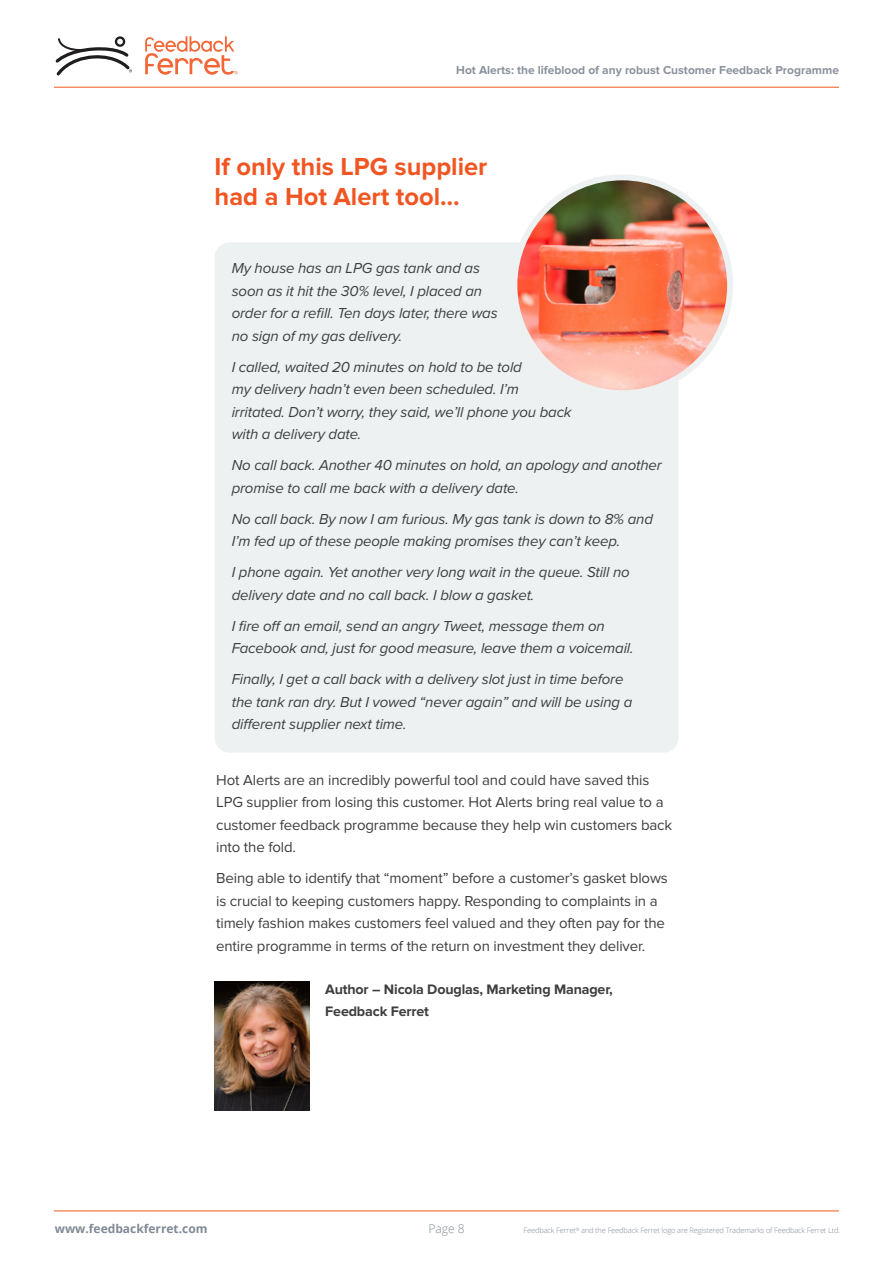
<style>
.page{position:relative;width:893px;height:1263px;background:#fff}
.page>*{position:absolute;margin:0;border:0;box-sizing:border-box;transform-origin:0 0}
.Sub_heading{font:700 25.5px/30px "Proxima Nova";color:#f15622}
.Body_Copy{font:italic 15px/22.5px "Proxima Nova";letter-spacing:-.01em;color:#3e3e3f}
.Body_Copy-2{font:15px/22.5px "Proxima Nova";letter-spacing:-.01em;color:#3e3e3f}
.Body_Copy-3{font:700 14.25px/22.5px "Proxima Nova";letter-spacing:-.01em;color:#3e3e3f}
.t1{font:700 12px "Proxima Nova";color:#8b929d}
.t2{font:700 12px "Open Sans";color:#818a95}
.t3{font:300 12px "Open Sans";color:#818a95}
.t4{font:300 7.5px "Open Sans";letter-spacing:-.02em;color:#818a95}
</style>
<div class="page">
<hr style="left:54px;top:87px;width:785px;height:1px;background:#f15622">
<hr style="left:54px;top:1210px;width:785px;height:1px;background:#f15622">
<div style="left:115px;top:36px;width:10px;height:11px;border:2px solid #201d1e;border-radius:50%"></div>
<svg style="left:56px;top:37px;width:76px;height:39px"></svg>
<svg style="left:145px;top:36px;width:93px;height:39px"></svg>
<div style="left:215px;top:242px;width:463px;height:511px;background:#edf1f2;border-radius:15px"></div>
<img style="left:215px;top:981px;width:94px;height:129px">
<img style="left:514px;top:177px;width:216px;height:216px;border-radius:108px">
<div style="left:511px;top:174px;width:222px;height:222px;border:6px solid #edf1f2;border-radius:50%"></div>
<p class="t1" style="left:456px;top:63px;width:384px">Hot Alerts: the lifeblood of any robust Customer Feedback Programme</p>
<p class="Sub_heading" style="left:215px;top:152px;width:274px">If only this LPG supplier had a Hot Alert tool…</p>
<p class="Body_Copy" style="left:232px;top:256px;width:267px">My house has an LPG gas tank and as soon as it hit the 30% level, I placed an order for a refill. Ten days later, there was no sign of my gas delivery.</p>
<p class="Body_Copy" style="left:232px;top:355px;width:341px">I called, waited 20 minutes on hold to be told<br>my delivery hadn’t even been scheduled. I’m irritated. Don’t worry, they said, we’ll phone you back with a delivery date.</p>
<p class="Body_Copy" style="left:232px;top:453px;width:431px">No call back. Another 40 minutes on hold, an apology and another promise to call me back with a delivery date.</p>
<p class="Body_Copy" style="left:232px;top:507px;width:423px">No call back. By now I am furious. My gas tank is down to 8% and<br>I’m fed up of these people making promises they can’t keep.</p>
<p class="Body_Copy" style="left:232px;top:560px;width:400px">I phone again. Yet another very long wait in the queue. Still no delivery date and no call back. I blow a gasket.</p>
<p class="Body_Copy" style="left:232px;top:614px;width:403px">I fire off an email, send an angry Tweet, message them on<br>Facebook and, just for good measure, leave them a voicemail.</p>
<p class="Body_Copy" style="left:232px;top:667px;width:402px">Finally, I get a call back with a delivery slot just in time before the tank ran dry. But I vowed “never again” and will be using a different supplier next time.</p>
<p class="Body_Copy-2" style="left:216px;top:769px;width:458px">Hot Alerts are an incredibly powerful tool and could have saved this LPG supplier from losing this customer. Hot Alerts bring real value to a customer feedback programme because they help win customers back into the fold.</p>
<p class="Body_Copy-2" style="left:216px;top:867px;width:453px">Being able to identify that “moment” before a customer’s gasket blows is crucial to keeping customers happy. Responding to complaints in a timely fashion makes customers feel valued and they often pay for the entire programme in terms of the return on investment they deliver.</p>
<p class="Body_Copy-3" style="left:325px;top:978px;width:289px">Author – Nicola Douglas, Marketing Manager,<br>Feedback Ferret</p>
<p class="t2" style="left:55px;top:1220px;width:154px">www.feedbackferret.com</p>
<p class="t3" style="left:428px;top:1220px;width:38px">Page 8</p>
<p class="t4" style="left:524px;top:1225px;width:318px">Feedback Ferret<sup>®</sup> and the Feedback Ferret logo are Registered Trademarks of Feedback Ferret Ltd.</p>
</div>
